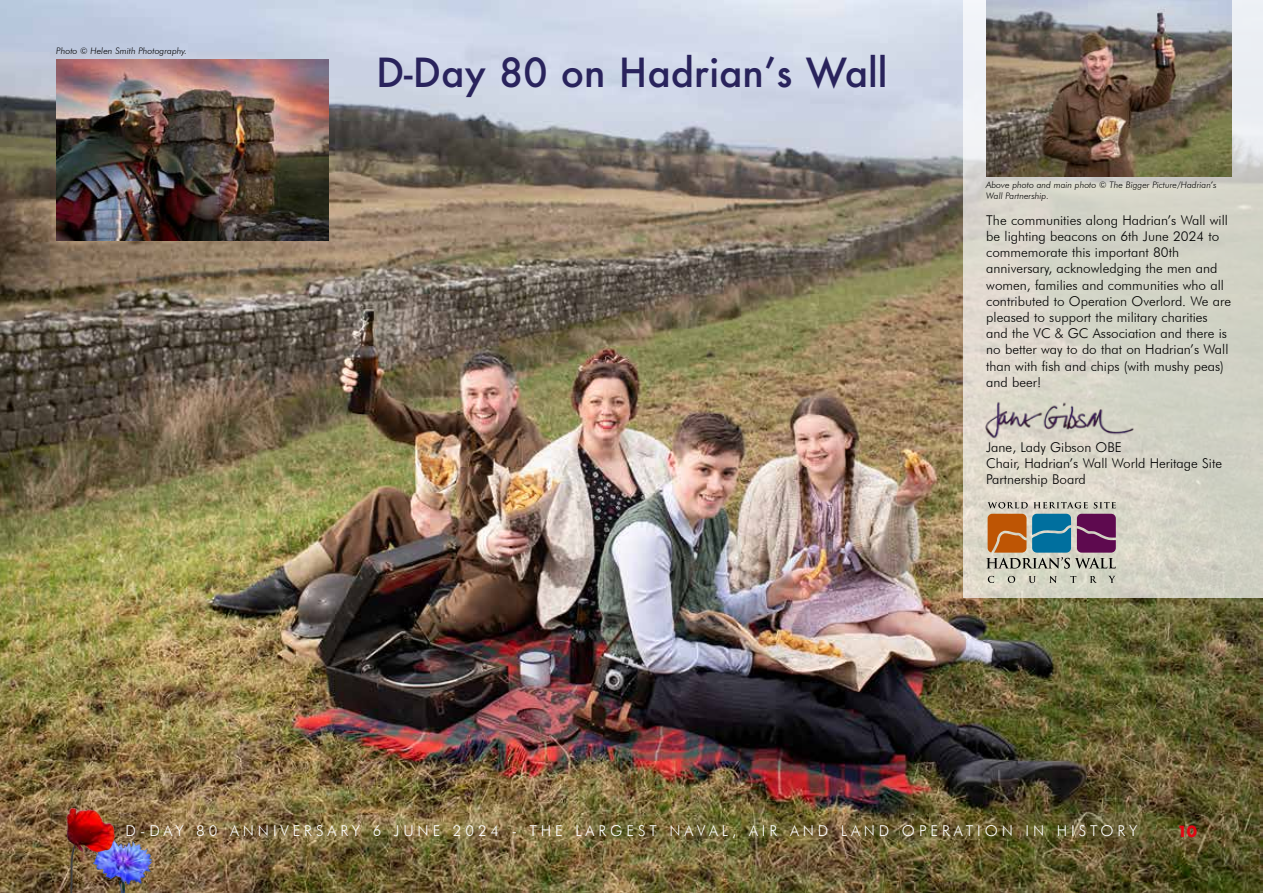
<style>
.page{position:relative;width:1263px;height:893px;background:#fff}
.page>*{position:absolute;margin:0;border:0;box-sizing:border-box;transform-origin:0 0}
.t1{font:500 39px "Futura";color:#29235c}
.t2{font:300 15px "Futura BT";letter-spacing:.26em;color:#fff}
.t3{font:700 15px "Futura";color:#e30613}
.t4{font:300 13.5px/16.2px "Futura BT";color:#000}
.t5{font:italic 300 9px/10.8px "Futura BT";color:#000}
</style>
<div class="page">
<img style="left:0;top:0;width:1262px;height:893px">
<hr style="left:1262px;top:0;width:1px;height:893px;background:#f7eed4">
<svg style="left:102px;top:840px;width:13px;height:5px"></svg>
<img style="left:66px;top:808px;width:8px;height:53px">
<svg style="left:963px;top:0;width:300px;height:597px;background:#d7d6ca"></svg>
<img style="left:982px;top:398px;width:153px;height:43px">
<img style="left:986px;top:0;width:245px;height:176px">
<img style="left:56px;top:59px;width:273px;height:182px">
<svg style="left:986px;top:514px;width:130px;height:55px;background:#867677"></svg>
<svg style="left:988px;top:576px;width:6px;height:7px"></svg>
<svg style="left:1008px;top:576px;width:7px;height:7px"></svg>
<svg style="left:1028px;top:576px;width:8px;height:7px"></svg>
<svg style="left:1049px;top:576px;width:8px;height:7px"></svg>
<svg style="left:1070px;top:576px;width:6px;height:7px"></svg>
<svg style="left:1090px;top:576px;width:7px;height:7px"></svg>
<svg style="left:1108px;top:576px;width:7px;height:7px"></svg>
<svg style="left:987px;top:502px;width:101px;height:6px"></svg>
<svg style="left:1094px;top:502px;width:22px;height:6px"></svg>
<p class="t5" style="left:56px;top:46px;width:132px">Photo © Helen Smith Photography.</p>
<h1 class="t1" style="left:376px;top:46px;width:513px">D-Day 80 on Hadrian’s Wall</h1>
<p class="t5" style="left:986px;top:180px;width:232px">Above photo and main photo © The Bigger Picture/Hadrian’s<br>Wall Partnership.</p>
<p class="t4" style="left:986px;top:212px;width:246px">The communities along Hadrian’s Wall will be lighting beacons on 6th June 2024 to commemorate this important 80th anniversary, acknowledging the men and women, families and communities who all contributed to Operation Overlord. We are pleased to support the military charities and the VC &amp; GC Association and there is no better way to do that on Hadrian’s Wall than with fish and chips (with mushy peas) and beer!</p>
<p class="t4" style="left:986px;top:439px;width:237px">Jane, Lady Gibson OBE<br>Chair, Hadrian’s Wall World Heritage Site<br>Partnership Board</p>
<p class="t2" style="left:125px;top:821px;width:1013px">D-DAY 80 ANNIVERSARY 6 JUNE 2024 - THE LARGEST NAVAL, AIR AND LAND OPERATION IN HISTORY</p>
<p class="t3" style="left:1177px;top:820px;width:21px">10</p>
</div>
